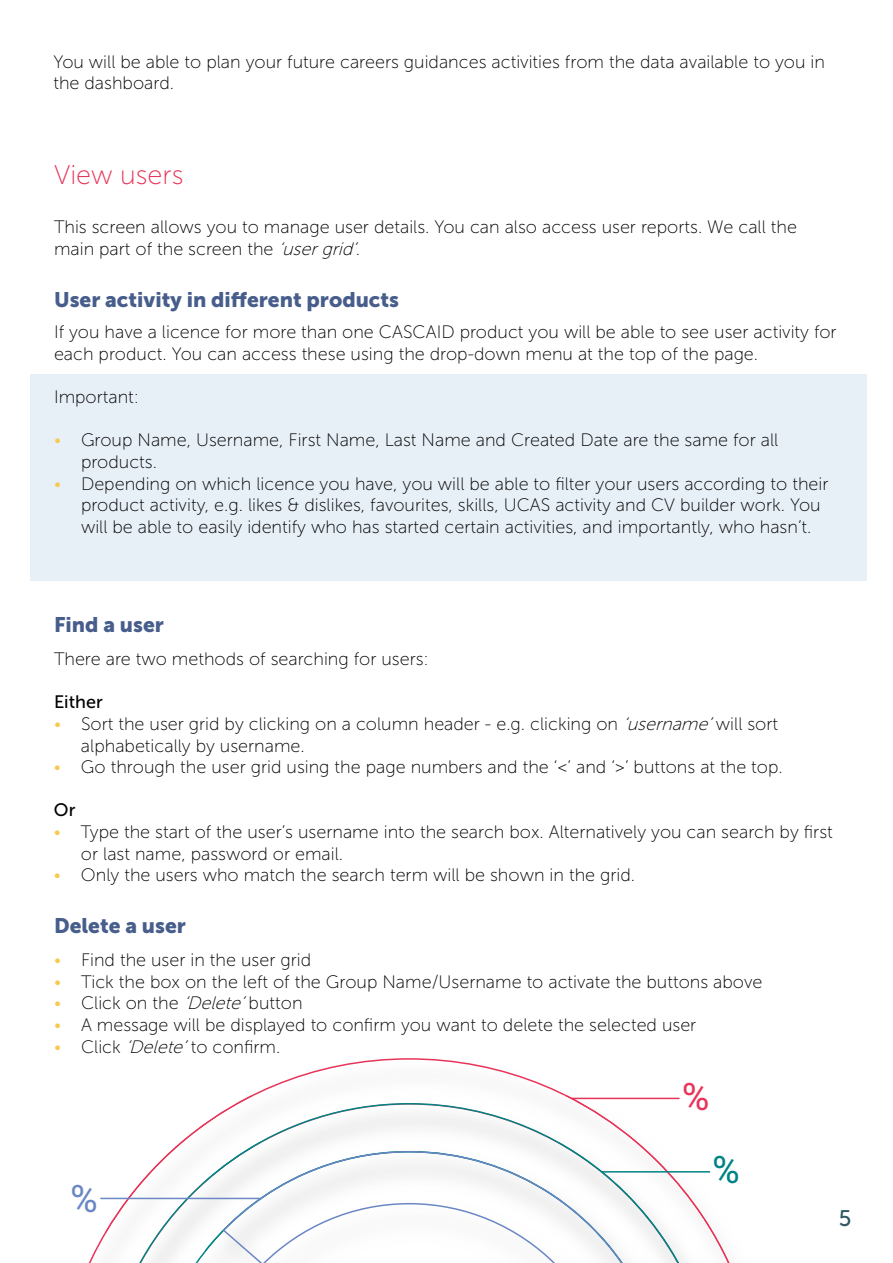
<style>
.page{position:relative;width:893px;height:1263px;background:#fff}
.page>*{position:absolute;margin:0;border:0;box-sizing:border-box;transform-origin:0 0}
.t1{font:37.5px "Roboto Slab";color:#e83458}
.t2{font:37.5px "Roboto Slab";color:#008385}
.t3{font:37.5px "Roboto Slab";color:#6b88c4}
.t4{font:27px "Museo Sans 100";color:#e83458}
.t5{font:22.5px "Museo Sans 500";color:#305762}
.t6{font:21px "Museo Sans 900";color:#475d8b}
.t7{font:18px/21.6px "Museo Sans 100";color:#000}
.t8{font:18px "Museo Sans 500";color:#000}
.s1{font-style:italic}
.s2{color:#f7c94e}
</style>
<div class="page">
<svg style="left:89px;top:1058px;width:480px;height:205px"></svg>
<img style="left:106px;top:1096px;width:69px;height:167px">
<img style="left:254px;top:1096px;width:426px;height:7px">
<img style="left:175px;top:1096px;width:79px;height:7px">
<img style="left:565px;top:1096px;width:72px;height:7px">
<img style="left:106px;top:1197px;width:16px;height:36px">
<img style="left:717px;top:1238px;width:12px;height:25px">
<svg style="left:122px;top:1103px;width:595px;height:160px"></svg>
<img style="left:205px;top:1142px;width:499px;height:121px">
<img style="left:635px;top:1142px;width:69px;height:77px">
<img style="left:205px;top:1142px;width:99px;height:104px">
<img style="left:205px;top:1142px;width:58px;height:41px">
<img style="left:304px;top:1142px;width:324px;height:9px">
<svg style="left:205px;top:1245px;width:6px;height:7px"></svg>
<img style="left:669px;top:1245px;width:10px;height:18px">
<svg style="left:222px;top:1151px;width:447px;height:112px"></svg>
<div style="left:31px;top:374px;width:836px;height:206px;background:#e8f0f7"></div>
<hr style="left:571px;top:1098px;width:108px;height:1px;background:#e83458">
<hr style="left:602px;top:1171px;width:108px;height:1px;background:#008385">
<hr style="left:100px;top:1198px;width:161px;height:1px;background:#6b88c4">
<p class="t7" style="left:53px;top:51px;width:773px">You will be able to plan your future careers guidances activities from the data available to you in the dashboard.</p>
<h2 class="t4" style="left:54px;top:160px;width:131px">View users</h2>
<p class="t7" style="left:54px;top:216px;width:744px">This screen allows you to manage user details. You can also access user reports. We call the main part of the screen the <span class="s1">‘usergrid’</span>.</p>
<p class="t6" style="left:54px;top:287px;width:347px">User activity in different products</p>
<p class="t7" style="left:54px;top:322px;width:784px">If you have a licence for more than one CASCAID product you will be able to see user activity for each product. You can access these using the drop-down menu at the top of the page.</p>
<p class="t7" style="left:54px;top:386px;width:87px">Important:</p>
<p class="t7" style="left:81px;top:430px;width:699px;text-indent:-27px"><span class="s2">•</span> Group Name, Username, First Name, Last Name and Created Date are the same for all products.</p>
<p class="t7" style="left:81px;top:473px;width:749px;text-indent:-27px"><span class="s2">•</span> Depending on which licence you have, you will be able to filter your users according to their product activity, e.g. likes &amp; dislikes, favourites, skills, UCAS activity and CV builder work. You will be able to easily identify who has started certain activities, and importantly, who hasn’t.</p>
<p class="t6" style="left:54px;top:613px;width:111px">Find a user</p>
<p class="t7" style="left:54px;top:648px;width:376px">There are two methods of searching for users:</p>
<p class="t8" style="left:54px;top:692px;width:50px">Either</p>
<p class="t7" style="left:81px;top:713px;width:699px;text-indent:-27px"><span class="s2">•</span> Sort the user grid by clicking on a column header - e.g. clicking on <span class="s1">‘username’</span>will sort alphabetically by username.</p>
<p class="t7" style="left:54px;top:756px;width:730px"><span class="s2">•</span> Go through the user grid using the page numbers and the ‘&lt;’ and ‘&gt;’ buttons at the top.</p>
<p class="t8" style="left:54px;top:800px;width:23px">Or</p>
<p class="t7" style="left:81px;top:821px;width:753px;text-indent:-27px"><span class="s2">•</span> Type the start of the user’s username into the search box. Alternatively you can search by first or last name, password or email.</p>
<p class="t7" style="left:54px;top:864px;width:583px"><span class="s2">•</span> Only the users who match the search term will be shown in the grid.</p>
<p class="t6" style="left:54px;top:914px;width:133px">Delete a user</p>
<p class="t7" style="left:54px;top:949px;width:259px"><span class="s2">•</span> Find the user in the user grid</p>
<p class="t7" style="left:54px;top:971px;width:710px"><span class="s2">•</span> Tick the box on the left of the Group Name/Username to activate the buttons above</p>
<p class="t7" style="left:54px;top:993px;width:250px"><span class="s2">•</span> Click on the <span class="s1">‘Delete’</span>button</p>
<p class="t7" style="left:54px;top:1014px;width:644px"><span class="s2">•</span> A message will be displayed to confirm you want to delete the selected user</p>
<p class="t7" style="left:54px;top:1036px;width:228px"><span class="s2">•</span> Click <span class="s1">‘Delete’</span>to confirm.</p>
<h1 class="t3" style="left:71px;top:1172px;width:28px">%</h1>
<h1 class="t1" style="left:682px;top:1071px;width:28px">%</h1>
<h1 class="t2" style="left:713px;top:1144px;width:28px">%</h1>
<p class="t5" style="left:839px;top:1206px;width:14px">5</p>
</div>
